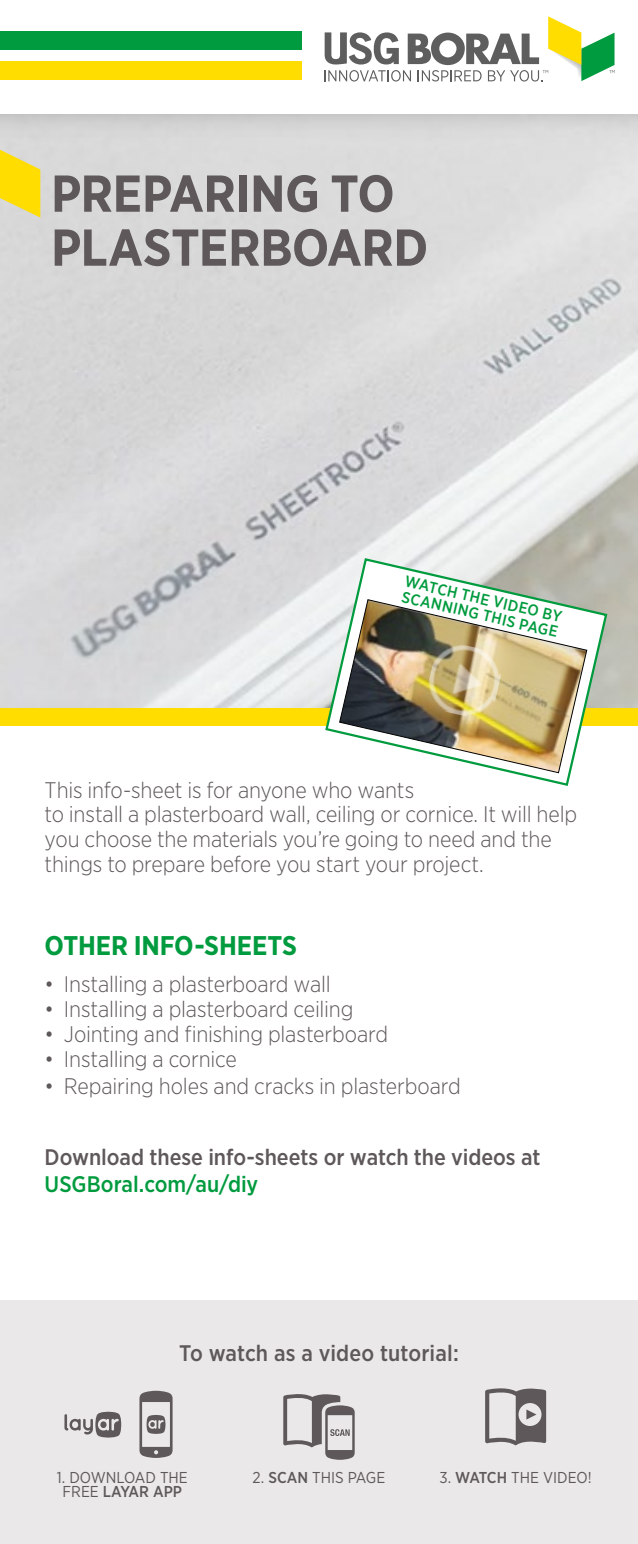
<style>
.page{position:relative;width:638px;height:1544px;background:#fff}
.page>*{position:absolute;margin:0;border:0;box-sizing:border-box;transform-origin:0 0}
.t1{font:700 51.75px/54px "Gotham Narrow";letter-spacing:-.01em;color:#5e585a}
.t2{font:700 27px "Gotham Narrow";letter-spacing:-.005em;color:#009b3e}
.t3{font:300 22.5px/24.8px "Gotham Narrow";letter-spacing:-.005em;color:#5e585a}
.t4{font:500 22.5px "Gotham Narrow";color:#5e585a}
.t5{font:500 22.5px "Gotham Narrow";color:#009b3e}
.t6{font:15.75px/13.5px "Gotham Narrow";color:#5e585a;text-align:center}
.t7{font:500 15.75px/15.8px "Gotham Narrow";color:#009b3e}
.s1{font-weight:500}
</style>
<div class="page">
<img style="left:0;top:114px;width:638px;height:594px">
<div style="left:0;top:708px;width:638px;height:18px;background:#fd0"></div>
<div style="left:0;top:61px;width:301px;height:18px;background:#fd0"></div>
<div style="left:0;top:31px;width:301px;height:18px;background:#009b3e"></div>
<svg style="left:324px;top:16px;width:290px;height:66px"></svg>
<svg style="left:0;top:150px;width:40px;height:67px;background:#f4db3c"></svg>
<div style="left:0;top:1300px;width:638px;height:243px;background:#eae8e9"></div>
<svg style="left:485px;top:1388px;width:61px;height:57px"></svg>
<svg style="left:139px;top:1390px;width:34px;height:67px"></svg>
<svg style="left:283px;top:1394px;width:72px;height:65px"></svg>
<svg style="left:324px;top:557px;width:285px;height:229px"></svg>
<img style="left:339px;top:599px;width:248px;height:174px">
<img style="left:423px;top:639px;width:83px;height:83px">
<svg style="left:64px;top:1411px;width:57px;height:26px"></svg>
<h1 class="t1" style="left:51px;top:166px;width:379px">PREPARING TO<br>PLASTERBOARD</h1>
<p class="t7" style="left:407px;top:573px;width:162px;rotate:13deg">WATCH THE VIDEO BY<br>SCANNING THIS PAGE</p>
<p class="t3" style="left:45px;top:777px;width:534px">This info-sheet is for anyone who wants<br>to install a plasterboard wall, ceiling or cornice. It will help you choose the materials you’re going to need and the things to prepare before you start your project.</p>
<p class="t2" style="left:45px;top:928px;width:254px">OTHER INFO-SHEETS</p>
<p class="t3" style="left:45px;top:971px;width:287px">• Installing a plasterboard wall</p>
<p class="t3" style="left:45px;top:996px;width:310px">• Installing a plasterboard ceiling</p>
<p class="t3" style="left:45px;top:1021px;width:345px">• Jointing and finishing plasterboard</p>
<p class="t3" style="left:45px;top:1045px;width:194px">• Installing a cornice</p>
<p class="t3" style="left:45px;top:1072px;width:418px">• Repairing holes and cracks in plasterboard</p>
<p class="t4" style="left:45px;top:1142px;width:497px">Download these info-sheets or watch the videos at</p>
<p class="t5" style="left:45px;top:1169px;width:215px">USGBoral.com/au/diy</p>
<p class="t4" style="left:179px;top:1338px;width:281px">To watch as a video tutorial:</p>
<p class="t6" style="left:57px;top:1470px;width:133px">1. DOWNLOAD THE<br>FREE <span class="s1">LAYAR APP</span></p>
<p class="t6" style="left:253px;top:1470px;width:134px">2. <span class="s1">SCAN</span> THIS PAGE</p>
<p class="t6" style="left:439px;top:1470px;width:154px">3. <span class="s1">WATCH</span> THE VIDEO!</p>
</div>
